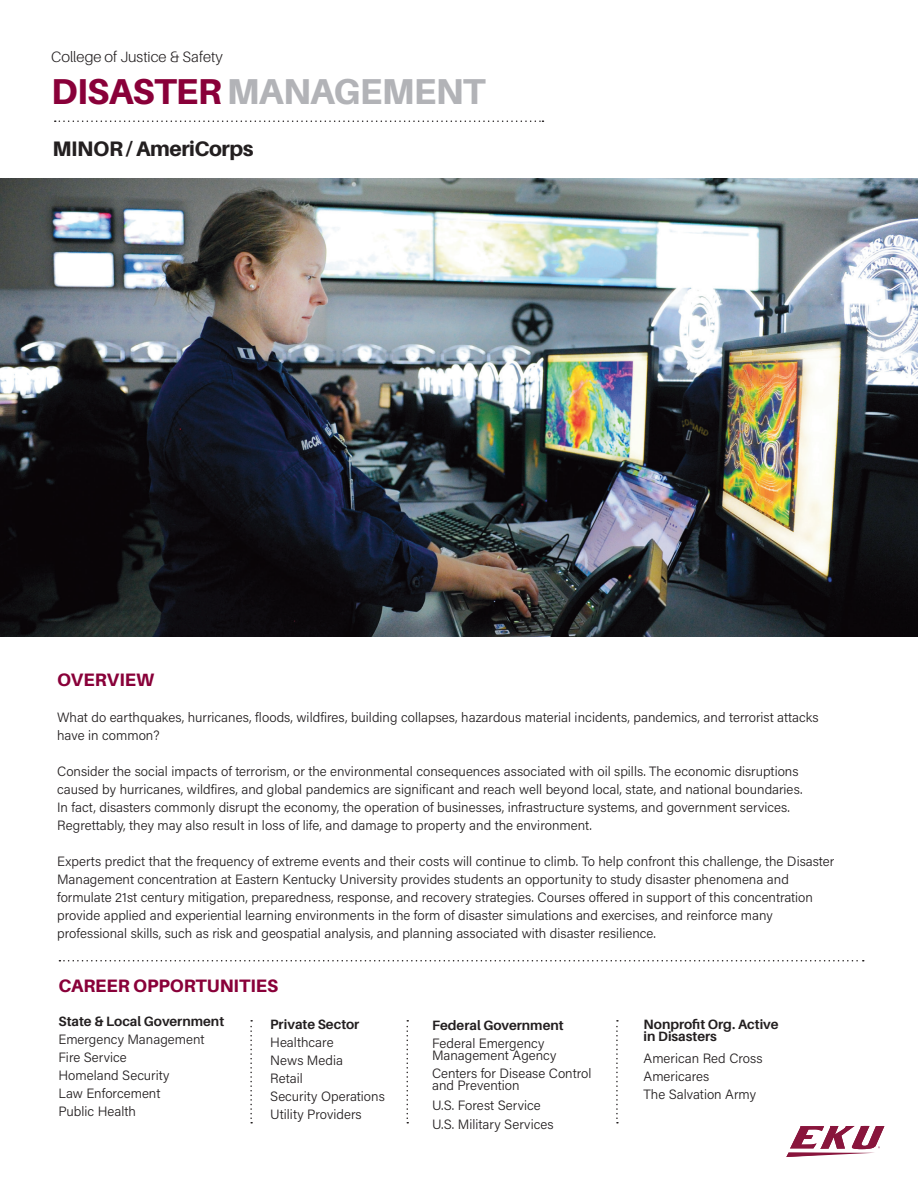
<style>
.page{position:relative;width:918px;height:1188px;background:#fff}
.page>*{position:absolute;margin:0;border:0;box-sizing:border-box;transform-origin:0 0}
.t1{font:800 36px "Aileron";letter-spacing:-.02em;color:#b2b3b7}
.t2{font:800 21px "Aileron";letter-spacing:-.02em;color:#231f20}
.t3{font:800 18px "Aileron";color:#890039}
.t4{font:300 15px "Aileron";color:#231f20}
.t5{font:13.5px/18px "Acumin Variable Concept";letter-spacing:.01em;color:#231f20}
.t6{font:700 13.5px/12px "Aileron";color:#231f20}
.s1{color:#890039}
</style>
<div class="page">
<img style="left:0;top:178px;width:918px;height:458px">
<svg style="left:55px;top:120px;width:488px;height:2px"></svg>
<svg style="left:59px;top:960px;width:805px;height:2px"></svg>
<svg style="left:250px;top:1020px;width:2px;height:104px"></svg>
<svg style="left:406px;top:1020px;width:2px;height:104px"></svg>
<svg style="left:616px;top:1020px;width:2px;height:104px"></svg>
<svg style="left:786px;top:1126px;width:98px;height:31px"></svg>
<p class="t4" style="left:51px;top:49px;width:173px">College of Justice &amp; Safety</p>
<h1 class="t1" style="left:51px;top:71px;width:436px"><span class="s1">DISASTER</span> MANAGEMENT</h1>
<h2 class="t2" style="left:52px;top:137px;width:202px">MINOR / AmeriCorps</h2>
<h3 class="t3" style="left:57px;top:669px;width:98px">OVERVIEW</h3>
<p class="t5" style="left:57px;top:707px;width:763px">What do earthquakes, hurricanes, floods, wildfires, building collapses, hazardous material incidents, pandemics, and terrorist attacks have in common?</p>
<p class="t5" style="left:57px;top:761px;width:747px">Consider the social impacts of terrorism, or the environmental consequences associated with oil spills. The economic disruptions caused by hurricanes, wildfires, and global pandemics are significant and reach well beyond local, state, and national boundaries.<br>In fact, disasters commonly disrupt the economy, the operation of businesses, infrastructure systems, and government services.<br>Regrettably, they may also result in loss of life, and damage to property and the environment.</p>
<p class="t5" style="left:57px;top:851px;width:779px">Experts predict that the frequency of extreme events and their costs will continue to climb. To help confront this challenge, the Disaster Management concentration at Eastern Kentucky University provides students an opportunity to study disaster phenomena and formulate 21st century mitigation, preparedness, response, and recovery strategies. Courses offered in support of this concentration provide applied and experiential learning environments in the form of disaster simulations and exercises, and reinforce many professional skills, such as risk and geospatial analysis, and planning associated with disaster resilience.</p>
<h3 class="t3" style="left:58px;top:975px;width:221px">CAREER OPPORTUNITIES</h3>
<p class="t6" style="left:58px;top:1015px;width:167px">State &amp; Local Government</p>
<p class="t5" style="left:58px;top:1030px;width:147px">Emergency Management<br>Fire Service<br>Homeland Security<br>Law Enforcement<br>Public Health</p>
<p class="t6" style="left:270px;top:1018px;width:91px">Private Sector</p>
<p class="t5" style="left:270px;top:1032px;width:116px">Healthcare<br>News Media<br>Retail<br>Security Operations<br>Utility Providers</p>
<p class="t6" style="left:432px;top:1019px;width:133px">Federal Government</p>
<p class="t5" style="left:432px;top:1037px;width:126px;line-height:12px">Federal Emergency<br>Management Agency</p>
<p class="t5" style="left:432px;top:1067px;width:161px;line-height:12px">Centers for Disease Control and Prevention</p>
<p class="t5" style="left:432px;top:1095px;width:123px;line-height:19.5px">U.S. Forest Service<br>U.S. Military Services</p>
<p class="t6" style="left:644px;top:1018px;width:136px">Nonprofit Org. Active in Disasters</p>
<p class="t5" style="left:644px;top:1049px;width:120px">American Red Cross<br>Americares<br>The Salvation Army</p>
</div>
